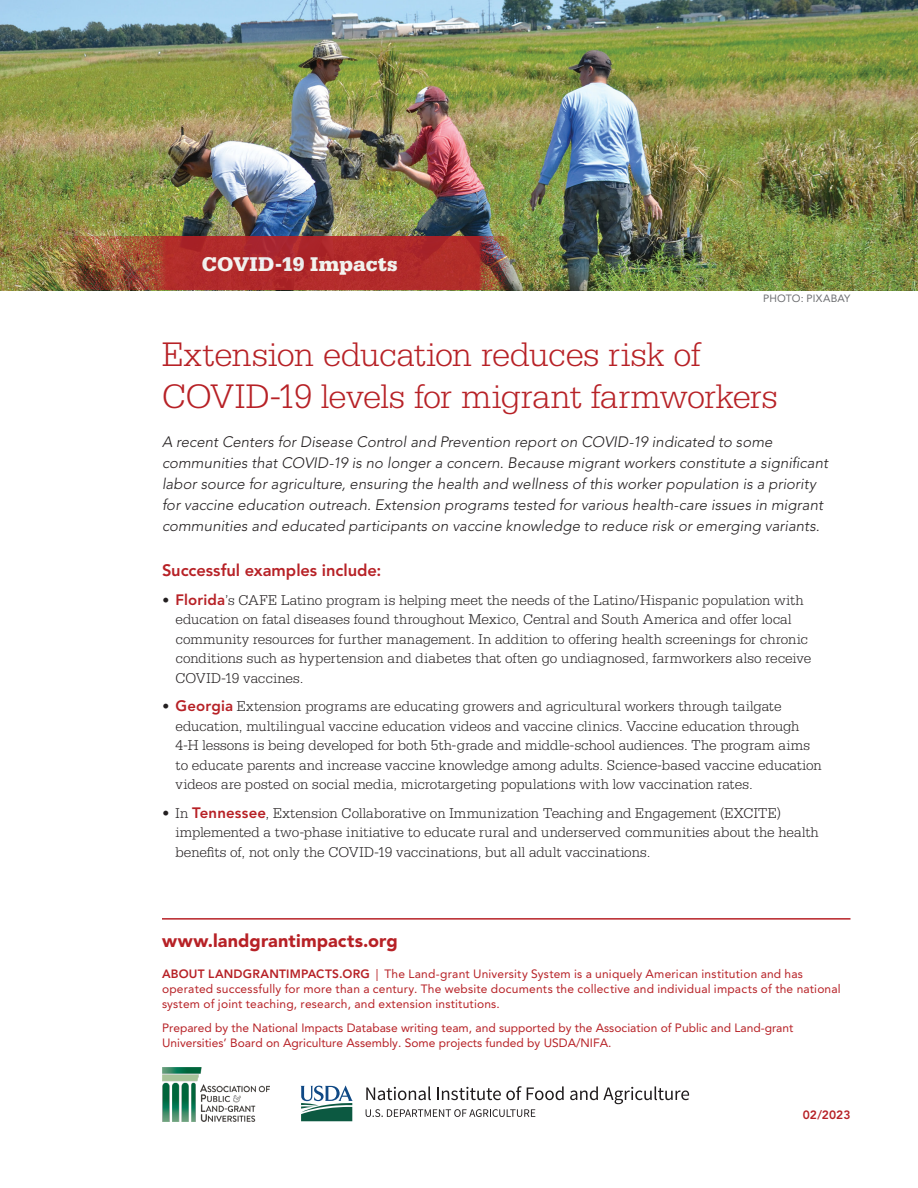
<style>
.page{position:relative;width:918px;height:1188px;background:#fff}
.page>*{position:absolute;margin:0;border:0;box-sizing:border-box;transform-origin:0 0}
.t1{font:300 36px/42px "Serifa Std";letter-spacing:-.015em;color:#b72126}
.t2{font:900 21px "Serifa Std";color:#fff}
.Boilerplate{font:900 18px "Avenir LT Std";letter-spacing:.005em;color:#b72126}
.Subhead{font:800 16.5px "Avenir LT Std";color:#b72126}
.Bulleted_text{font:300 15px/19.5px "Serifa Std";color:#231f20}
.Intro{font:italic 300 15px/21px "Avenir LT Std";letter-spacing:.005em;color:#231f20}
.Boilerplate-2{font:12px/15px "Avenir LT Std";letter-spacing:.015em;color:#b72126}
.Boilerplate-3{font:800 12px "Avenir LT Std";color:#b72126}
.Photo_credit{font:10.5px "Avenir LT Std";letter-spacing:.005em;color:#6c6d70}
.s1{font-family:"Avenir LT Std";font-weight:800;color:#b72126}
.s2{font-weight:800}
</style>
<div class="page">
<img style="left:1px;top:0;width:917px;height:290px">
<hr style="left:162px;top:918px;width:688px;height:2px;background:#b72126">
<img style="left:40px;top:236px;width:475px;height:54px">
<img style="left:162px;top:1067px;width:108px;height:55px">
<svg style="left:366px;top:1086px;width:65px;height:14px"></svg>
<svg style="left:437px;top:1086px;width:127px;height:14px"></svg>
<svg style="left:570px;top:1086px;width:119px;height:18px"></svg>
<svg style="left:366px;top:1109px;width:169px;height:8px"></svg>
<svg style="left:301px;top:1085px;width:52px;height:36px"></svg>
<h2 class="t2" style="left:202px;top:252px;width:197px">COVID-19 Impacts</h2>
<p class="Photo_credit" style="left:763px;top:292px;width:89px">PHOTO: PIXABAY</p>
<h1 class="t1" style="left:162px;top:333px;width:617px">Extension education reduces risk of<br>COVID-19 levels for migrant farmworkers</h1>
<p class="Intro" style="left:162px;top:431px;width:668px">A recent Centers for Disease Control and Prevention report on COVID-19 indicated to some communities that COVID-19 is no longer a concern. Because migrant workers constitute a significant labor source for agriculture, ensuring the health and wellness of this worker population is a priority for vaccine education outreach. Extension programs tested for various health-care issues in migrant communities and educated participants on vaccine knowledge to reduce risk or emerging variants.</p>
<h2 class="Subhead" style="left:162px;top:561px;width:221px">Successful examples include:</h2>
<p class="Bulleted_text" style="left:176px;top:590px;width:637px;text-indent:-14px">• <span class="s1">Florida</span>’s CAFE Latino program is helping meet the needs of the Latino/Hispanic population with education on fatal diseases found throughout Mexico, Central and South America and offer local community resources for further management. In addition to offering health screenings for chronic conditions such as hypertension and diabetes that often go undiagnosed, farmworkers also receive COVID-19 vaccines.</p>
<p class="Bulleted_text" style="left:176px;top:697px;width:648px;text-indent:-14px">• <span class="s1">Georgia</span> Extension programs are educating growers and agricultural workers through tailgate education, multilingual vaccine education videos and vaccine clinics. Vaccine education through 4-H lessons is being developed for both 5th-grade and middle-school audiences. The program aims to educate parents and increase vaccine knowledge among adults. Science-based vaccine education videos are posted on social media, microtargeting populations with low vaccination rates.</p>
<p class="Bulleted_text" style="left:176px;top:803px;width:645px;text-indent:-14px">• In <span class="s1">Tennessee</span>, Extension Collaborative on Immunization Teaching and Engagement (EXCITE) implemented a two-phase initiative to educate rural and underserved communities about the health benefits of, not only the COVID-19 vaccinations, but all adult vaccinations.</p>
<p class="Boilerplate" style="left:162px;top:929px;width:237px">www.landgrantimpacts.org</p>
<p class="Boilerplate-2" style="left:162px;top:967px;width:680px"><span class="s2">ABOUT LANDGRANTIMPACTS.ORG</span> | The Land-grant University System is a uniquely American institution and has operated successfully for more than a century. The website documents the collective and individual impacts of the national system of joint teaching, research, and extension institutions.</p>
<p class="Boilerplate-2" style="left:162px;top:1021px;width:633px">Prepared by the National Impacts Database writing team, and supported by the Association of Public and Land-grant<br>Universities’ Board on Agriculture Assembly. Some projects funded by USDA/NIFA.</p>
<p class="Boilerplate-3" style="left:803px;top:1108px;width:49px">02/2023</p>
</div>
